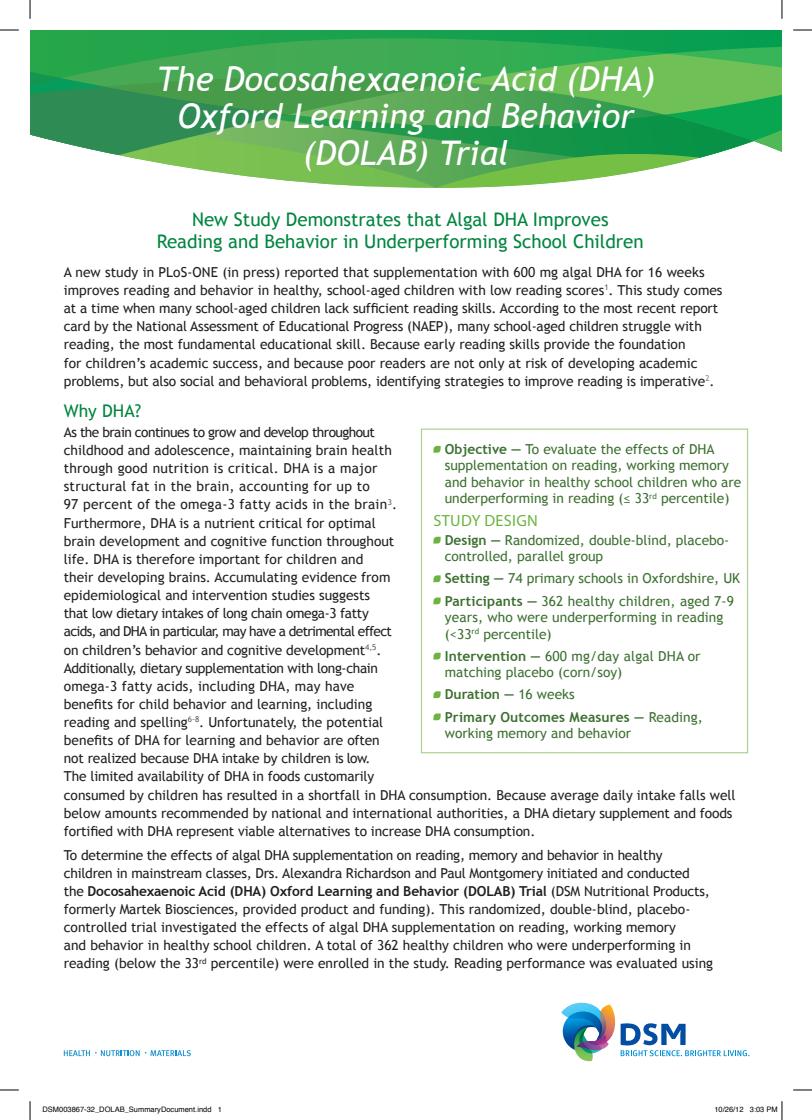
<style>
.page{position:relative;width:812px;height:1120px;background:#fff}
.page>*{position:absolute;margin:0;border:0;box-sizing:border-box;transform-origin:0 0}
.t1{font:italic 34px/36.6px "Trebuchet MS";color:#fff;text-align:center}
.t2{font:18.75px/21.2px "Trebuchet MS";color:#00853f;text-align:center}
.t3{font:17.5px "Trebuchet MS";color:#00853f}
.t4{font:16.25px "Myriad Pro";letter-spacing:.02em;color:#6cb33f}
.t5{font:13.75px/18.1px "Trebuchet MS";color:#231f20}
.t6{font:13.75px/16.5px "Trebuchet MS";color:#3c7030}
.t7{font:700 13.75px/22.1px "Trebuchet MS";letter-spacing:.01em;color:#3c7030}
.t8{font:7.5px "Helvetica";color:#000}
.s1{font-weight:700}
.s2{font-weight:400}
</style>
<div class="page">
<svg style="left:64px;top:1050px;width:127px;height:6px"></svg>
<svg style="left:561px;top:1002px;width:188px;height:60px"></svg>
<svg style="left:30px;top:30px;width:751px;height:17px;background:#1da34e"></svg>
<svg style="left:30px;top:47px;width:751px;height:141px;background:#5eb266"></svg>
<svg style="left:433px;top:446px;width:7px;height:6px"></svg>
<svg style="left:433px;top:536px;width:7px;height:7px"></svg>
<svg style="left:433px;top:575px;width:7px;height:7px"></svg>
<svg style="left:433px;top:597px;width:7px;height:7px"></svg>
<svg style="left:433px;top:652px;width:7px;height:7px"></svg>
<svg style="left:433px;top:691px;width:7px;height:7px"></svg>
<svg style="left:433px;top:713px;width:7px;height:7px"></svg>
<div style="left:420px;top:428px;width:327px;height:325px;border:1px solid #b1d296"></div>
<svg style="left:0;top:29px;width:19px;height:2px"></svg>
<svg style="left:793px;top:29px;width:18px;height:2px"></svg>
<svg style="left:0;top:1089px;width:19px;height:1px"></svg>
<svg style="left:793px;top:1089px;width:18px;height:1px"></svg>
<svg style="left:29px;top:0;width:2px;height:19px"></svg>
<svg style="left:29px;top:1101px;width:2px;height:18px"></svg>
<svg style="left:781px;top:0;width:1px;height:19px"></svg>
<svg style="left:781px;top:1101px;width:1px;height:18px"></svg>
<h1 class="t1" style="left:157px;top:61px;width:500px">The Docosahexaenoic Acid (DHA)<br>Oxford Learning and Behavior (DOLAB) Trial</h1>
<h2 class="t2" style="left:157px;top:209px;width:488px">New Study Demonstrates that Algal DHA Improves<br>Reading and Behavior in Underperforming School Children</h2>
<p class="t5" style="left:64px;top:263px;width:660px">A new study in PLoS-ONE (in press) reported that supplementation with 600 mg algal DHA for 16 weeks improves reading and behavior in healthy, school-aged children with low reading scores<sup>1</sup>. This study comes at a time when many school-aged children lack sufficient reading skills. According to the most recent report card by the National Assessment of Educational Progress (NAEP), many school-aged children struggle with reading, the most fundamental educational skill. Because early reading skills provide the foundation<br>for children’s academic success, and because poor readers are not only at risk of developing academic problems, but also social and behavioral problems, identifying strategies to improve reading is imperative<sup>2</sup>.</p>
<p class="t3" style="left:64px;top:400px;width:79px">Why DHA?</p>
<p class="t5" style="left:64px;top:423px;width:673px">As the brain continues to grow and develop throughout<br>childhood and adolescence, maintaining brain health<br>through good nutrition is critical. DHA is a major<br>structural fat in the brain, accounting for up to<br>97 percent of the omega-3 fatty acids in the brain<sup>3</sup>.<br>Furthermore, DHA is a nutrient critical for optimal<br>brain development and cognitive function throughout<br>life. DHA is therefore important for children and<br>their developing brains. Accumulating evidence from<br>epidemiological and intervention studies suggests<br>that low dietary intakes of long chain omega-3 fatty<br>acids, and DHA in particular, may have a detrimental effect<br>on children’s behavior and cognitive development<sup>4,5</sup>.<br>Additionally, dietary supplementation with long-chain<br>omega-3 fatty acids, including DHA, may have<br>benefits for child behavior and learning, including<br>reading and spelling<sup>6-8</sup>. Unfortunately, the potential<br>benefits of DHA for learning and behavior are often<br>not realized because DHA intake by children is low.<br>The limited availability of DHA in foods customarily<br>consumed by children has resulted in a shortfall in DHA consumption. Because average daily intake falls well below amounts recommended by national and international authorities, a DHA dietary supplement and foods fortified with DHA represent viable alternatives to increase DHA consumption.</p>
<p class="t5" style="left:64px;top:845px;width:650px">To determine the effects of algal DHA supplementation on reading, memory and behavior in healthy children in mainstream classes, Drs. Alexandra Richardson and Paul Montgomery initiated and conducted the <span class="s1">Docosahexaenoic Acid (DHA) Oxford Learning and Behavior (DOLAB) Trial</span> (DSM Nutritional Products, formerly Martek Biosciences, provided product and funding). This randomized, double-blind, placebo&shy;controlled trial investigated the effects of algal DHA supplementation on reading, working memory<br>and behavior in healthy school children. A total of 362 healthy children who were underperforming in reading (below the 33<sup>rd</sup> percentile) were enrolled in the study. Reading performance was evaluated using</p>
<p class="t6" style="left:444px;top:441px;width:298px"><span class="s1">Objective —</span> To evaluate the effects of DHA supplementation on reading, working memory and behavior in healthy school children who are underperforming in reading (≤ 33<sup>rd</sup> percentile)</p>
<p class="t4" style="left:433px;top:511px;width:106px">STUDY DESIGN</p>
<p class="t6" style="left:444px;top:532px;width:286px"><span class="s1">Design —</span> Randomized, double-blind, placebo&shy;controlled, parallel group</p>
<p class="t6" style="left:444px;top:567px;width:297px;line-height:22.1px"><span class="s1">Setting —</span> 74 primary schools in Oxfordshire, UK<br><span class="s1">Participants —</span> 362 healthy children, aged 7-9</p>
<p class="t6" style="left:444px;top:609px;width:280px">years, who were underperforming in reading (&lt;33<sup>rd</sup> percentile)</p>
<p class="t6" style="left:444px;top:648px;width:257px"><span class="s1">Intervention —</span> 600 mg/day algal DHA or matching placebo (corn/soy)</p>
<p class="t7" style="left:444px;top:683px;width:259px">Duration — <span class="s2">16 weeks<br></span>Primary Outcomes Measures — <span class="s2">Reading,</span></p>
<p class="t6" style="left:444px;top:725px;width:188px">working memory and behavior</p>
<p class="t8" style="left:42px;top:1104px;width:181px">DSM003867-32_DOLAB_SummaryDocument.indd 1</p>
<p class="t8" style="left:714px;top:1104px;width:65px">10/26/12 3:03 PM</p>
</div>
